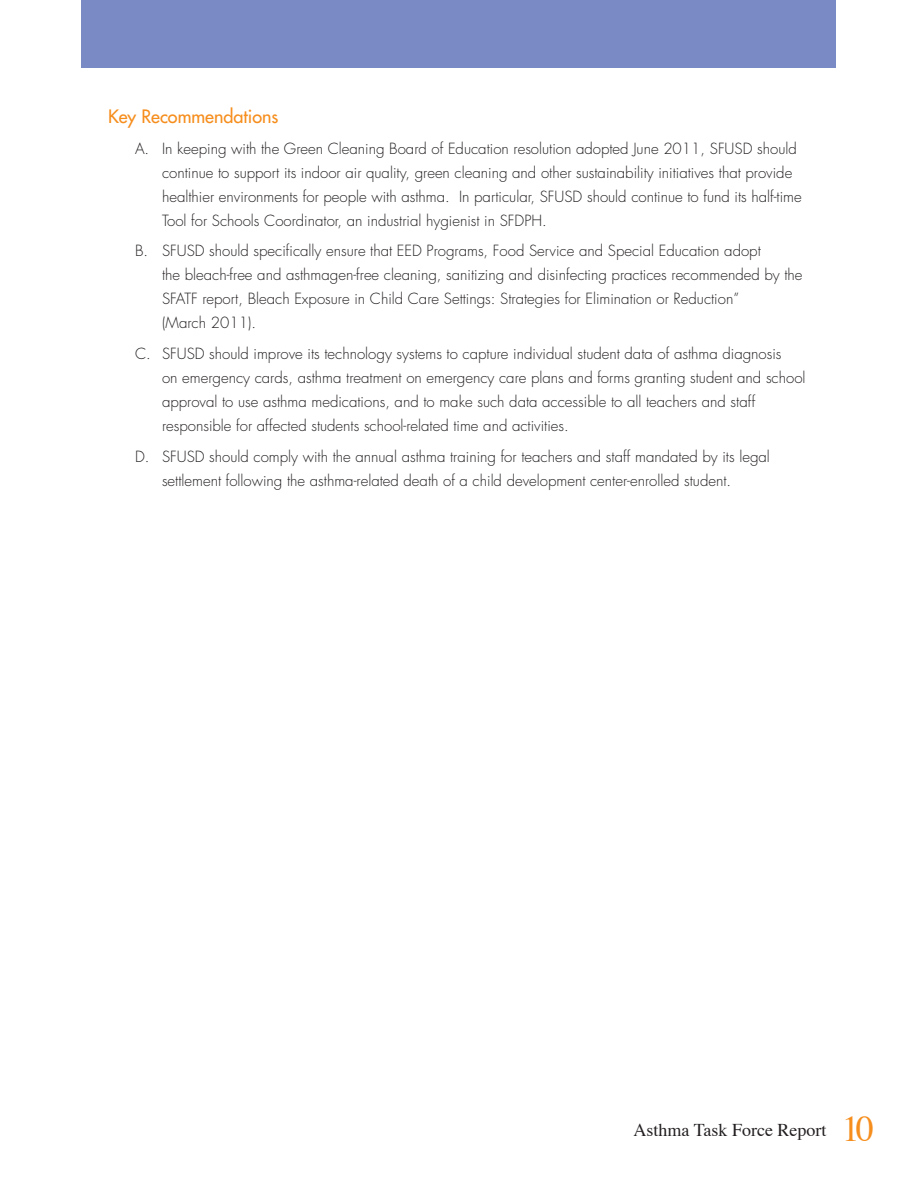
<style>
.page{position:relative;width:918px;height:1188px;background:#fff}
.page>*{position:absolute;margin:0;border:0;box-sizing:border-box;transform-origin:0 0}
.t1{font:18px "Times";color:#231f20}
.t2{font:500 18px "Futura Std";color:#f68e1e}
.t3{font:300 15px/24px "Futura Std";color:#231f20}
.s1{font-size:36px;color:#f68e1e}
</style>
<div class="page">
<div style="left:82px;top:0;width:754px;height:68px;background:#7a8ac4"></div>
<p class="t2" style="left:108px;top:105px;width:172px">Key Recommendations</p>
<p class="t3" style="left:162px;top:137px;width:641px;text-indent:-27px">A. In keeping with the Green Cleaning Board of Education resolution adopted June 2011, SFUSD should continue to support its indoor air quality, green cleaning and other sustainability initiatives that provide healthier environments for people with asthma. In particular, SFUSD should continue to fund its half-time Tool for Schools Coordinator, an industrial hygienist in SFDPH.</p>
<p class="t3" style="left:162px;top:239px;width:642px;text-indent:-27px">B. SFUSD should specifically ensure that EED Programs, Food Service and Special Education adopt<br>the bleach-free and asthmagen-free cleaning, sanitizing and disinfecting practices recommended by the SFATF report, Bleach Exposure in Child Care Settings: Strategies for Elimination or Reduction”<br>(March 2011).</p>
<p class="t3" style="left:162px;top:342px;width:645px;text-indent:-27px">C. SFUSD should improve its technology systems to capture individual student data of asthma diagnosis<br>on emergency cards, asthma treatment on emergency care plans and forms granting student and school approval to use asthma medications, and to make such data accessible to all teachers and staff responsible for affected students school-related time and activities.</p>
<p class="t3" style="left:162px;top:445px;width:609px;text-indent:-27px">D. SFUSD should comply with the annual asthma training for teachers and staff mandated by its legal settlement following the asthma-related death of a child development center-enrolled student.</p>
<p class="t1" style="left:634px;top:1113px;width:242px">Asthma Task Force Report <span class="s1">10</span></p>
</div>
